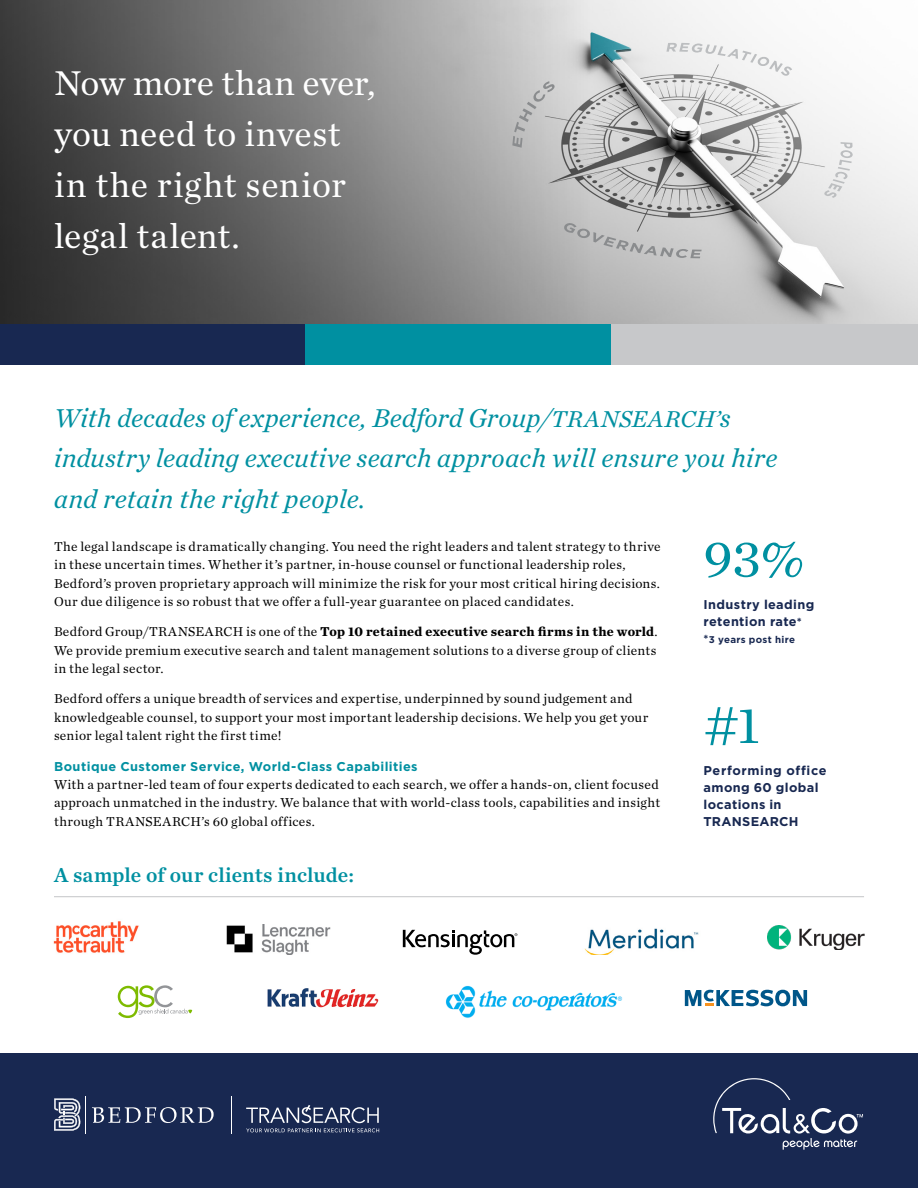
<style>
.page{position:relative;width:918px;height:1188px;background:#fff}
.page>*{position:absolute;margin:0;border:0;box-sizing:border-box;transform-origin:0 0}
.t1{font:54px "Chronicle Text G1";color:#0090a1}
.t2{font:36px/51px "Chronicle Text G1";letter-spacing:.01em;color:#fff}
.t3{font:italic 27px/40.5px "Chronicle Text G1";letter-spacing:.005em;color:#0090a1}
.t4{font:21px "Chronicle Text G1 Semi";color:#0090a1}
.t5{font:13.5px/18.3px "Chronicle Text G1";letter-spacing:.025em;color:#000}
.t6{font:700 12.75px/17px "Gotham";letter-spacing:.03em;color:#182851}
.t7{font:700 12.75px "Gotham";letter-spacing:.035em;color:#0090a1}
.t8{font:700 9.75px "Gotham";letter-spacing:.035em;color:#182851}
.s1{font-size:24px}
.s2{font-weight:700}
.s3{font-size:11.7px}
</style>
<div class="page">
<hr style="left:54px;top:896px;width:810px;height:1px;background:#c7c8ca">
<img style="left:267px;top:988px;width:112px;height:20px">
<img style="left:446px;top:985px;width:177px;height:33px">
<svg style="left:403px;top:930px;width:114px;height:25px"></svg>
<img style="left:227px;top:924px;width:104px;height:30px">
<img style="left:584px;top:928px;width:115px;height:27px">
<img style="left:53px;top:921px;width:86px;height:32px">
<img style="left:767px;top:925px;width:97px;height:25px">
<svg style="left:685px;top:990px;width:122px;height:16px"></svg>
<svg style="left:118px;top:985px;width:74px;height:33px"></svg>
<div style="left:0;top:1053px;width:918px;height:135px;background:#182851"></div>
<svg style="left:54px;top:1098px;width:27px;height:33px"></svg>
<svg style="left:92px;top:1107px;width:122px;height:16px"></svg>
<hr style="left:85px;top:1096px;width:1px;height:38px;background:#fff">
<svg style="left:246px;top:1105px;width:133px;height:27px"></svg>
<hr style="left:231px;top:1096px;width:1px;height:38px;background:#fff">
<svg style="left:713px;top:1078px;width:150px;height:72px"></svg>
<img style="left:590px;top:0;width:328px;height:324px">
<svg style="left:0;top:0;width:590px;height:324px;background:#757575"></svg>
<div style="left:0;top:324px;width:306px;height:40px;background:#182851"></div>
<div style="left:306px;top:324px;width:306px;height:40px;background:#0090a1"></div>
<div style="left:612px;top:324px;width:306px;height:40px;background:#c7c8ca"></div>
<svg style="left:512px;top:81px;width:43px;height:67px;background:#bfbfbf"></svg>
<svg style="left:666px;top:43px;width:126px;height:33px"></svg>
<svg style="left:563px;top:222px;width:139px;height:36px;background:#bebebe"></svg>
<svg style="left:824px;top:142px;width:29px;height:56px"></svg>
<h2 class="t2" style="left:54px;top:56px;width:323px">Now more than ever, you need to invest in the right senior legal talent.</h2>
<h3 class="t3" style="left:54px;top:397px;width:725px">With decades of experience, Bedford Group/<span class="s1">TRANSEARCH’</span>s industry leading executive search approach will ensure you hire and retain the right people.</h3>
<p class="t5" style="left:54px;top:537px;width:608px">The legal landscape is dramatically changing. You need the right leaders and talent strategy to thrive in these uncertain times. Whether it’s partner, in-house counsel or functional leadership roles, Bedford’s proven proprietary approach will minimize the risk for your most critical hiring decisions.<br>Our due diligence is so robust that we offer a full-year guarantee on placed candidates.</p>
<p class="t5" style="left:54px;top:622px;width:605px;text-align:justify">Bedford Group/TRANSEARCH is one of the <span class="s2">Top 10 retained executive search firms in the world</span>.<br>We provide premium executive search and talent management solutions to a diverse group of clients in the legal sector.</p>
<p class="t5" style="left:54px;top:689px;width:596px">Bedford offers a unique breadth of services and expertise, underpinned by sound judgement and knowledgeable counsel, to support your most important leadership decisions. We help you get your senior legal talent right the first time!</p>
<p class="t7" style="left:54px;top:758px;width:365px">Boutique Customer Service, World-Class Capabilities</p>
<p class="t5" style="left:54px;top:775px;width:608px;text-align:justify">With a partner-led team of four experts dedicated to each search, we offer a hands-on, client focused approach unmatched in the industry. We balance that with world-class tools, capabilities and insight through TRANSEARCH’s 60 global offices.</p>
<h3 class="t4" style="left:54px;top:862px;width:302px">A sample of our clients include:</h3>
<h1 class="t1" style="left:704px;top:525px;width:102px">93%</h1>
<p class="t6" style="left:704px;top:596px;width:112px">Industry leading retention rate<span class="s3">*</span></p>
<p class="t8" style="left:704px;top:633px;width:93px"><span class="s3">*</span>3 years post hire</p>
<h1 class="t1" style="left:704px;top:691px;width:58px">#1</h1>
<p class="t6" style="left:704px;top:762px;width:124px">Performing office among 60 global locations in<br>TRANSEARCH</p>
</div>
